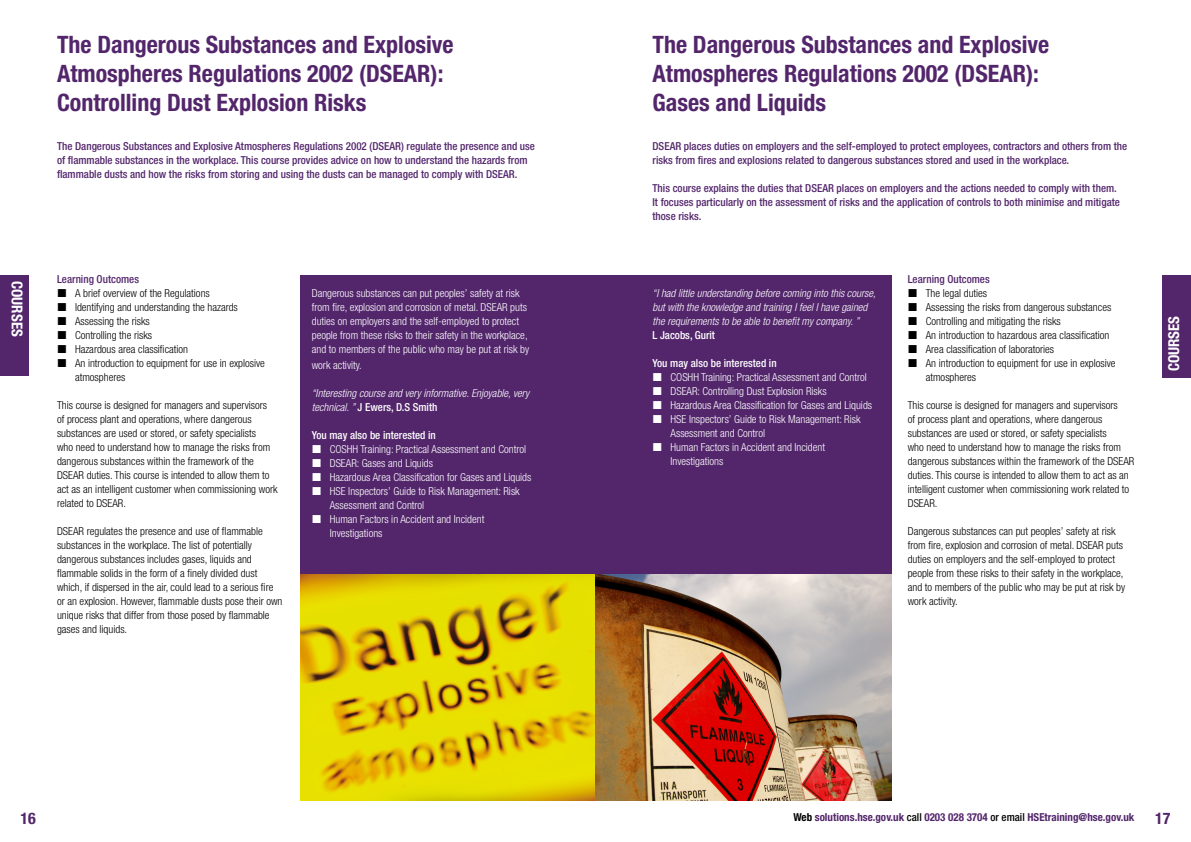
<style>
.page{position:relative;width:1191px;height:842px;background:#fff}
.page>*{position:absolute;margin:0;border:0;box-sizing:border-box;transform-origin:0 0}
.Course_Title{font:700 condensed 24px/28.8px "Helvetica Neue LT Std";color:#53266c}
.t1{font:700 condensed 16px "Helvetica Neue LT Std";color:#53266c}
.t2{font:700 condensed 15px "Helvetica Neue LT Std";color:#fff}
.Course_Body_Text{font:300 condensed 11px/14px "Helvetica Neue LT Std";color:#000}
.Course_Body_Text-2{font:300 condensed 11px/14px "Helvetica Neue LT Std";color:#fff}
.Course_Body_Text_hea{font:500 condensed 11px/14px "Helvetica Neue LT Std";color:#53266c}
.Course_Body_Text_hea-2{font:300 condensed 11px/14px "Helvetica Neue LT Std";color:#000}
.Course_Body_Text-3{font:italic 300 condensed 11px/14px "Helvetica Neue LT Std";color:#fff}
.t3{font:700 condensed 11px "Helvetica Neue LT Std";color:#53266c}
.Course_Body_Text_hea-3{font:500 condensed 11px "Helvetica Neue LT Std";color:#fff}
.Course_Body_Text-4{font:500 condensed 11px "Helvetica Neue LT Std";color:#fff}
.s1{font-weight:500;font-style:normal}
.s2{color:#000}
.s3{font-weight:500;color:#000}
</style>
<div class="page">
<div style="left:300px;top:275px;width:296px;height:300px;background:#53266c"></div>
<img style="left:300px;top:575px;width:591px;height:225px">
<div style="left:596px;top:275px;width:295px;height:300px;background:#53266c"></div>
<div style="left:0;top:275px;width:29px;height:101px;background:#53266c"></div>
<div style="left:1162px;top:275px;width:29px;height:102px;background:#53266c"></div>
<p class="Course_Title" style="left:57px;top:30px;width:398px">The Dangerous Substances and Explosive<br>Atmospheres Regulations 2002 (DSEAR):</p>
<p class="Course_Title" style="left:57px;top:87px;width:311px">Controlling Dust Explosion Risks</p>
<p class="Course_Body_Text_hea" style="left:57px;top:139px;width:479px">The Dangerous Substances and Explosive Atmospheres Regulations 2002 (DSEAR) regulate the presence and use of flammable substances in the workplace. This course provides advice on how to understand the hazards from flammable dusts and how the risks from storing and using the dusts can be managed to comply with DSEAR.</p>
<p class="t2" style="left:26px;top:281px;width:57px;rotate:90deg">COURSES</p>
<p class="Course_Body_Text_hea" style="left:57px;top:272px;width:83px">Learning Outcomes</p>
<p class="Course_Body_Text" style="left:75px;top:286px;width:136px">A brief overview of the Regulations</p>
<p class="Course_Body_Text" style="left:75px;top:300px;width:164px">Identifying and understanding the hazards</p>
<p class="Course_Body_Text" style="left:75px;top:314px;width:76px">Assessing the risks</p>
<p class="Course_Body_Text" style="left:75px;top:328px;width:79px">Controlling the risks</p>
<p class="Course_Body_Text" style="left:75px;top:342px;width:115px">Hazardous area classification</p>
<p class="Course_Body_Text" style="left:75px;top:356px;width:191px">An introduction to equipment for use in explosive atmospheres</p>
<p class="Course_Body_Text" style="left:57px;top:398px;width:222px">This course is designed for managers and supervisors<br>of process plant and operations, where dangerous substances are used or stored, or safety specialists<br>who need to understand how to manage the risks from dangerous substances within the framework of the DSEAR duties. This course is intended to allow them to act as an intelligent customer when commissioning work related to DSEAR.</p>
<p class="Course_Body_Text" style="left:57px;top:524px;width:227px">DSEAR regulates the presence and use of flammable substances in the workplace. The list of potentially dangerous substances includes gases, liquids and flammable solids in the form of a finely divided dust which, if dispersed in the air, could lead to a serious fire or an explosion. However, flammable dusts pose their own unique risks that differ from those posed by flammable gases and liquids.</p>
<p class="Course_Body_Text-2" style="left:312px;top:286px;width:219px">Dangerous substances can put peoples’ safety at risk from fire, explosion and corrosion of metal. DSEAR puts duties on employers and the self-employed to protect people from these risks to their safety in the workplace, and to members of the public who may be put at risk by</p>
<p class="Course_Body_Text-2" style="left:312px;top:358px;width:52px">work activity.</p>
<p class="Course_Body_Text-3" style="left:312px;top:386px;width:219px">“Interesting course and very informative. Enjoyable, very technical. ” <span class="s1">J Ewers, D.S Smith</span></p>
<p class="Course_Body_Text_hea-3" style="left:312px;top:428px;width:126px">You may also be interested in</p>
<p class="Course_Body_Text-2" style="left:330px;top:442px;width:198px">COSHH Training: Practical Assessment and Control</p>
<p class="Course_Body_Text-2" style="left:330px;top:456px;width:105px">DSEAR: Gases and Liquids</p>
<p class="Course_Body_Text-2" style="left:330px;top:470px;width:203px">Hazardous Area Classification for Gases and Liquids</p>
<p class="Course_Body_Text-2" style="left:330px;top:484px;width:191px">HSE Inspectors’ Guide to Risk Management: Risk<br>Assessment and Control</p>
<p class="Course_Body_Text-2" style="left:330px;top:512px;width:156px">Human Factors in Accident and Incident<br>Investigations</p>
<p class="Course_Title" style="left:652px;top:30px;width:398px">The Dangerous Substances and Explosive<br>Atmospheres Regulations 2002 (DSEAR):</p>
<p class="Course_Title" style="left:652px;top:87px;width:175px">Gases and Liquids</p>
<p class="Course_Body_Text_hea" style="left:652px;top:139px;width:476px">DSEAR places duties on employers and the self-employed to protect employees, contractors and others from the risks from fires and explosions related to dangerous substances stored and used in the workplace.</p>
<p class="Course_Body_Text_hea" style="left:652px;top:181px;width:469px">This course explains the duties that DSEAR places on employers and the actions needed to comply with them.<br>It focuses particularly on the assessment of risks and the application of controls to both minimise and mitigate those risks.</p>
<p class="Course_Body_Text-3" style="left:652px;top:286px;width:225px">“I had little understanding before coming into this course, but with the knowledge and training I feel I have gained the requirements to be able to benefit my company. ”</p>
<p class="Course_Body_Text-4" style="left:652px;top:328px;width:64px">L Jacobs, Gurit</p>
<p class="Course_Body_Text_hea-3" style="left:652px;top:356px;width:126px">You may also be interested in</p>
<p class="Course_Body_Text-2" style="left:670px;top:370px;width:198px">COSHH Training: Practical Assessment and Control</p>
<p class="Course_Body_Text-2" style="left:670px;top:384px;width:158px">DSEAR: Controlling Dust Explosion Risks</p>
<p class="Course_Body_Text-2" style="left:670px;top:398px;width:203px">Hazardous Area Classification for Gases and Liquids</p>
<p class="Course_Body_Text-2" style="left:670px;top:412px;width:191px">HSE Inspectors’ Guide to Risk Management: Risk<br>Assessment and Control</p>
<p class="Course_Body_Text-2" style="left:670px;top:440px;width:156px">Human Factors in Accident and Incident<br>Investigations</p>
<p class="Course_Body_Text_hea" style="left:907px;top:272px;width:83px">Learning Outcomes</p>
<p class="Course_Body_Text" style="left:925px;top:286px;width:63px">The legal duties</p>
<p class="Course_Body_Text" style="left:925px;top:300px;width:187px">Assessing the risks from dangerous substances</p>
<p class="Course_Body_Text" style="left:925px;top:314px;width:137px">Controlling and mitigating the risks</p>
<p class="Course_Body_Text" style="left:925px;top:328px;width:185px">An introduction to hazardous area classification</p>
<p class="Course_Body_Text" style="left:925px;top:342px;width:130px">Area classification of laboratories</p>
<p class="Course_Body_Text" style="left:925px;top:356px;width:191px">An introduction to equipment for use in explosive atmospheres</p>
<p class="Course_Body_Text" style="left:907px;top:398px;width:228px">This course is designed for managers and supervisors<br>of process plant and operations, where dangerous substances are used or stored, or safety specialists<br>who need to understand how to manage the risks from dangerous substances within the framework of the DSEAR duties. This course is intended to allow them to act as an intelligent customer when commissioning work related to DSEAR.</p>
<p class="Course_Body_Text_hea-2" style="left:907px;top:524px;width:219px">Dangerous substances can put peoples’ safety at risk from fire, explosion and corrosion of metal. DSEAR puts duties on employers and the self-employed to protect people from these risks to their safety in the workplace, and to members of the public who may be put at risk by work activity.</p>
<p class="t2" style="left:1164px;top:371px;width:57px;rotate:-90deg">COURSES</p>
<h2 class="t1" style="left:21px;top:809px;width:17px">16</h2>
<p class="t3" style="left:793px;top:810px;width:342px"><span class="s2">Web</span> solutions.hse.gov.uk <span class="s3">call</span> 0203 028 3704 <span class="s3">or email</span> HSEtraining@hse.gov.uk</p>
<h2 class="t1" style="left:1155px;top:809px;width:17px">17</h2>
</div>
